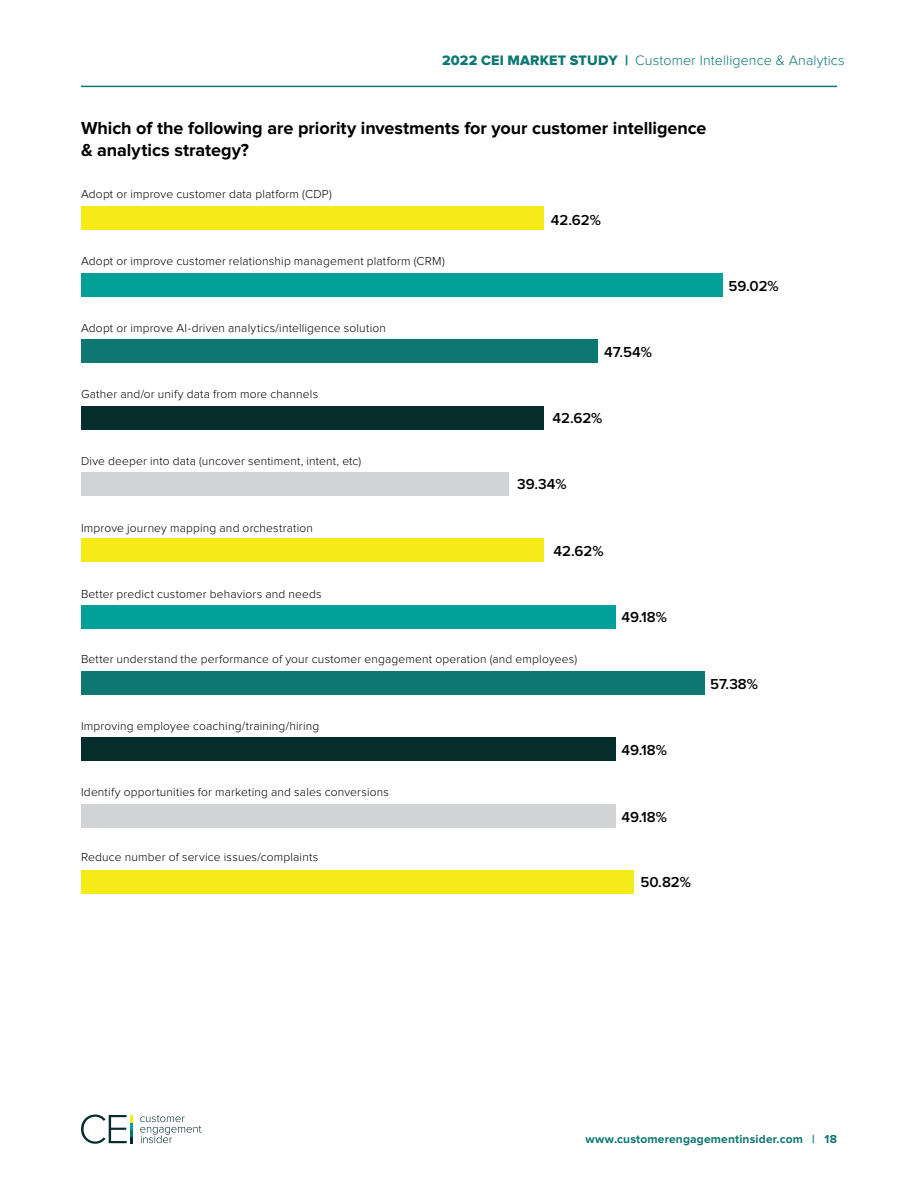
<style>
.page{position:relative;width:918px;height:1188px;background:#fff}
.page>*{position:absolute;margin:0;border:0;box-sizing:border-box;transform-origin:0 0}
.t1{font:700 18px/21.6px "Proxima Nova";letter-spacing:-.005em;color:#000}
.t2{font:600 15px "Proxima Nova";color:#000}
.t3{font:300 14.25px "Proxima Nova";letter-spacing:.01em;color:#0d7772}
.t4{font:300 12px "Proxima Nova";letter-spacing:.015em;color:#000}
.t5{font:700 12px "Proxima Nova";letter-spacing:.015em;color:#0d7772}
.s1{font-family:"Proxima Nova Extrabld";font-weight:400}
</style>
<div class="page">
<hr style="left:81px;top:86px;width:756px;height:1px;background:#0d7772">
<svg style="left:140px;top:1115px;width:61px;height:28px"></svg>
<svg style="left:81px;top:1115px;width:52px;height:29px"></svg>
<div style="left:81px;top:870px;width:552px;height:24px;background:#f5eb19"></div>
<div style="left:81px;top:804px;width:534px;height:23px;background:#d1d3d4"></div>
<div style="left:81px;top:738px;width:534px;height:23px;background:#042d2b"></div>
<div style="left:81px;top:671px;width:624px;height:24px;background:#0d7772"></div>
<div style="left:81px;top:605px;width:534px;height:23px;background:#01a19a"></div>
<div style="left:81px;top:539px;width:463px;height:23px;background:#f5eb19"></div>
<div style="left:81px;top:472px;width:427px;height:23px;background:#d1d3d4"></div>
<div style="left:81px;top:406px;width:463px;height:23px;background:#042d2b"></div>
<div style="left:81px;top:340px;width:516px;height:23px;background:#0d7772"></div>
<div style="left:81px;top:273px;width:641px;height:23px;background:#01a19a"></div>
<div style="left:81px;top:207px;width:463px;height:23px;background:#f5eb19"></div>
<p class="t3" style="left:442px;top:50px;width:404px"><span class="s1">2022 CEI MARKET STUDY |</span> Customer Intelligence &amp; Analytics</p>
<h1 class="t1" style="left:81px;top:118px;width:627px">Which of the following are priority investments for your customer intelligence &amp; analytics strategy?</h1>
<p class="t4" style="left:81px;top:189px;width:252px">Adopt or improve customer data platform (CDP)</p>
<p class="t4" style="left:81px;top:256px;width:365px">Adopt or improve customer relationship management platform (CRM)</p>
<p class="t4" style="left:81px;top:323px;width:306px">Adopt or improve AI-driven analytics/intelligence solution</p>
<p class="t4" style="left:81px;top:388px;width:239px">Gather and/or unify data from more channels</p>
<p class="t4" style="left:81px;top:455px;width:282px">Dive deeper into data (uncover sentiment, intent, etc)</p>
<p class="t4" style="left:81px;top:523px;width:234px">Improve journey mapping and orchestration</p>
<p class="t4" style="left:81px;top:588px;width:242px">Better predict customer behaviors and needs</p>
<p class="t2" style="left:551px;top:213px;width:52px">42.62%</p>
<p class="t2" style="left:604px;top:346px;width:49px">47.54%</p>
<p class="t2" style="left:552px;top:411px;width:52px">42.62%</p>
<p class="t2" style="left:517px;top:477px;width:51px">39.34%</p>
<p class="t2" style="left:554px;top:544px;width:52px">42.62%</p>
<p class="t2" style="left:622px;top:610px;width:47px">49.18%</p>
<p class="t4" style="left:81px;top:654px;width:498px">Better understand the performance of your customer engagement operation (and employees)</p>
<p class="t4" style="left:81px;top:721px;width:240px">Improving employee coaching/training/hiring</p>
<p class="t4" style="left:81px;top:786px;width:309px">Identify opportunities for marketing and sales conversions</p>
<p class="t4" style="left:81px;top:852px;width:239px">Reduce number of service issues/complaints</p>
<p class="t2" style="left:622px;top:743px;width:47px">49.18%</p>
<p class="t2" style="left:622px;top:810px;width:47px">49.18%</p>
<p class="t2" style="left:640px;top:875px;width:52px">50.82%</p>
<p class="t2" style="left:728px;top:279px;width:52px">59.02%</p>
<p class="t2" style="left:710px;top:677px;width:49px">57.38%</p>
<p class="t5" style="left:585px;top:1134px;width:253px">www.customerengagementinsider.com | 18</p>
</div>
